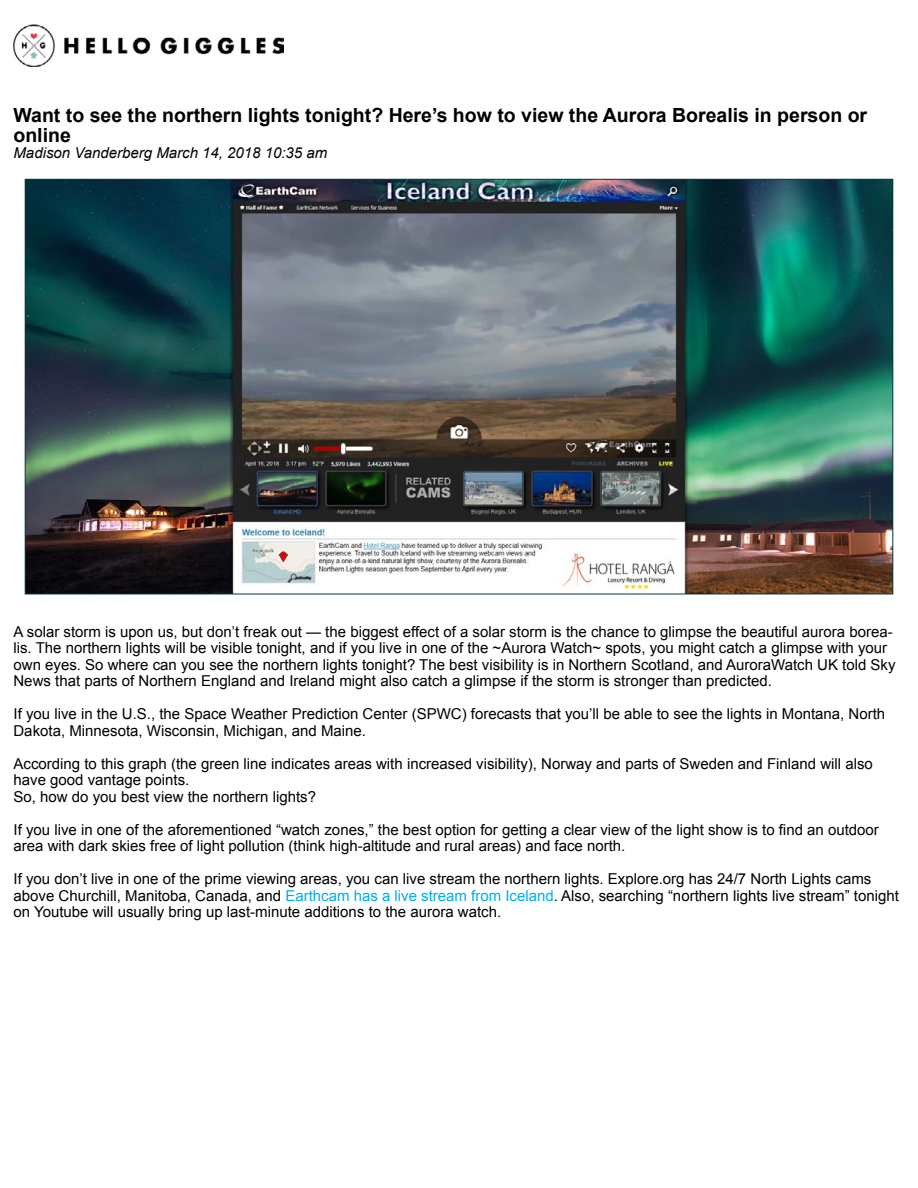
<style>
.page{position:relative;width:918px;height:1188px;background:#fff}
.page>*{position:absolute;margin:0;border:0;box-sizing:border-box;transform-origin:0 0}
.t1{font:700 19.5px/19.5px "Arial";color:#000}
.t2{font:15px/16.5px "Arial";color:#000}
.t3{font:italic 15px "Arial";color:#000}
.s1{color:#00aeef}
</style>
<div class="page">
<img style="left:14px;top:25px;width:269px;height:42px">
<img style="left:27px;top:181px;width:864px;height:411px">
<h1 class="t1" style="left:14px;top:106px;width:855px">Want to see the northern lights tonight? Here’s how to view the Aurora Borealis in person or online</h1>
<p class="t3" style="left:14px;top:143px;width:315px">Madison Vanderberg March 14, 2018 10:35 am</p>
<p class="t2" style="left:14px;top:623px;width:884px">A solar storm is upon us, but don’t freak out — the biggest effect of a solar storm is the chance to glimpse the beautiful aurora borea&shy;lis. The northern lights will be visible tonight, and if you live in one of the ~Aurora Watch~ spots, you might catch a glimpse with your own eyes. So where can you see the northern lights tonight? The best visibility is in Northern Scotland, and AuroraWatch UK told Sky News that parts of Northern England and Ireland might also catch a glimpse if the storm is stronger than predicted.</p>
<p class="t2" style="left:14px;top:706px;width:873px">If you live in the U.S., the Space Weather Prediction Center (SPWC) forecasts that you’ll be able to see the lights in Montana, North<br>Dakota, Minnesota, Wisconsin, Michigan, and Maine.</p>
<p class="t2" style="left:14px;top:755px;width:861px">According to this graph (the green line indicates areas with increased visibility), Norway and parts of Sweden and Finland will also have good vantage points.<br>So, how do you best view the northern lights?</p>
<p class="t2" style="left:14px;top:821px;width:867px">If you live in one of the aforementioned “watch zones,” the best option for getting a clear view of the light show is to find an outdoor area with dark skies free of light pollution (think high-altitude and rural areas) and face north.</p>
<p class="t2" style="left:13px;top:871px;width:887px">If you don’t live in one of the prime viewing areas, you can live stream the northern lights. Explore.org has 24/7 North Lights cams above Churchill, Manitoba, Canada, and <span class="s1">Earthcam has a live stream from Iceland</span>. Also, searching “northern lights live stream” tonight on Youtube will usually bring up last-minute additions to the aurora watch.</p>
</div>
